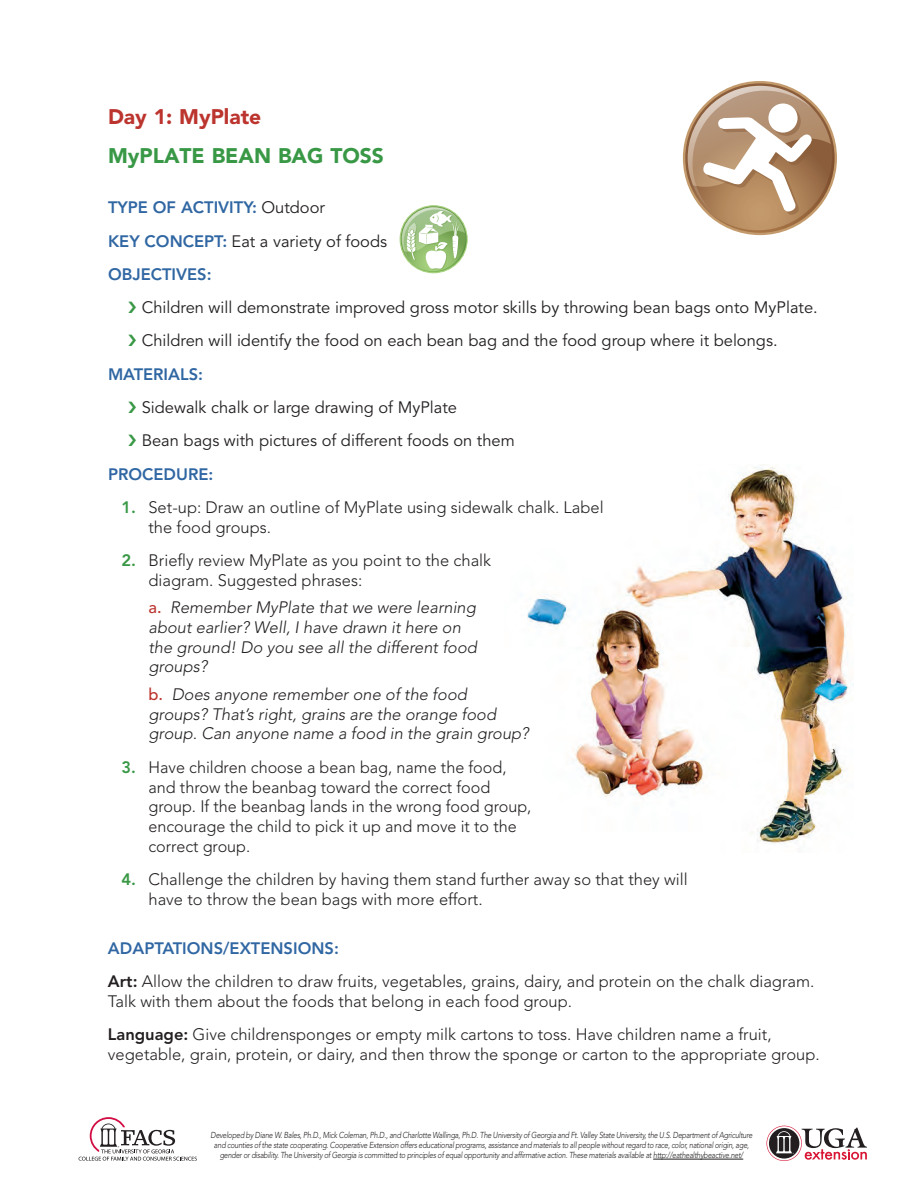
<style>
.page{position:relative;width:918px;height:1188px;background:#fff}
.page>*{position:absolute;margin:0;border:0;box-sizing:border-box;transform-origin:0 0}
.t1{font:900 21px "Avenir";color:#389845}
.t2{font:900 21px "Avenir";color:#bc342e}
.t3{font:300 16.5px/19.8px "Avenir";color:#231f20}
.t4{font:italic 300 16.5px/19.8px "Avenir";color:#231f20}
.t5{font:16.5px/33.3px "Avenir";color:#231f20}
.t6{font:800 16.5px/33.3px "Avenir";color:#3067a3}
.t7{font:italic 300 8.7px/10.4px "Avenir";letter-spacing:-.03em;color:#231f20;text-align:center;scale:.84 1}
.s1{font-weight:400;color:#231f20}
.s2{font-weight:800;color:#389845}
.s3{font-weight:500;font-style:normal;color:#bc342e}
.s4{font-weight:800;color:#3067a3}
.s5{font-weight:800}
</style>
<div class="page">
<hr style="left:653px;top:1159px;width:90px;height:1px;background:#231f20">
<svg style="left:767px;top:1126px;width:100px;height:35px"></svg>
<svg style="left:79px;top:1117px;width:118px;height:44px"></svg>
<img style="left:527px;top:467px;width:327px;height:377px">
<svg style="left:683px;top:81px;width:154px;height:154px"></svg>
<div style="left:768px;top:104px;width:30px;height:29px;background:#fff;border-radius:50%"></div>
<svg style="left:400px;top:205px;width:68px;height:68px"></svg>
<p class="t2" style="left:108px;top:104px;width:155px">Day 1: MyPlate</p>
<p class="t1" style="left:108px;top:143px;width:278px">MyPLATE BEAN BAG TOSS</p>
<p class="t6" style="left:108px;top:191px;width:281px">TYPE OF ACTIVITY: <span class="s1">Outdoor<br></span>KEY CONCEPT: <span class="s1">Eat a variety of foods<br></span>OBJECTIVES:</p>
<p class="t5" style="left:142px;top:291px;width:678px">Children will demonstrate improved gross motor skills by throwing bean bags onto MyPlate.<br>Children will identify the food on each bean bag and the food group where it belongs.</p>
<p class="t6" style="left:108px;top:357px;width:97px">MATERIALS:</p>
<p class="t5" style="left:142px;top:391px;width:375px">Sidewalk chalk or large drawing of MyPlate<br>Bean bags with pictures of different foods on them</p>
<p class="t6" style="left:108px;top:457px;width:107px">PROCEDURE:</p>
<p class="t3" style="left:148px;top:497px;width:457px;text-indent:-27px"><span class="s2">1.</span> Set-up: Draw an outline of MyPlate using sidewalk chalk. Label the food groups.</p>
<p class="t3" style="left:148px;top:550px;width:344px;text-indent:-27px"><span class="s2">2.</span> Briefly review MyPlate as you point to the chalk diagram. Suggested phrases:</p>
<p class="t4" style="left:148px;top:597px;width:330px"><span class="s3">a.</span> Remember MyPlate that we were learning about earlier? Well, I have drawn it here on the ground! Do you see all the different food groups?</p>
<p class="t4" style="left:148px;top:684px;width:382px"><span class="s3">b.</span> Does anyone remember one of the food groups? That’s right, grains are the orange food group. Can anyone name a food in the grain group?</p>
<p class="t3" style="left:149px;top:757px;width:385px;text-indent:-27px"><span class="s2">3.</span> Have children choose a bean bag, name the food, and throw the beanbag toward the correct food group. If the beanbag lands in the wrong food group, encourage the child to pick it up and move it to the correct group.</p>
<p class="t3" style="left:148px;top:870px;width:541px;text-indent:-27px"><span class="s2">4.</span> Challenge the children by having them stand further away so that they will have to throw the bean bags with more effort.</p>
<p class="t3" style="left:108px;top:931px;width:708px;line-height:33.3px"><span class="s4">ADAPTATIONS/EXTENSIONS:<br></span><span class="s5">Art:</span> Allow the children to draw fruits, vegetables, grains, dairy, and protein on the chalk diagram.</p>
<p class="t3" style="left:108px;top:984px;width:665px;line-height:33.3px">Talk with them about the foods that belong in each food group.<br><span class="s5">Language:</span> Give childrensponges or empty milk cartons to toss. Have children name a fruit,</p>
<p class="t3" style="left:108px;top:1044px;width:713px">vegetable, grain, protein, or dairy, and then throw the sponge or carton to the appropriate group.</p>
<p class="t7" style="left:211px;top:1129px;width:647px">Developed by Diane W. Bales, Ph.D., Mick Coleman, Ph.D., and Charlotte Wallinga, Ph.D. The University of Georgia and Ft. Valley State University, the U.S. Department of Agriculture and counties of the state cooperating. Cooperative Extension offers educational programs, assistance and materials to all people without regard to race, color, national origin, age, gender or disability. The University of Georgia is committed to principles of equal opportunity and affirmative action. These materials available at http://eathealthybeactive.net/</p>
</div>
